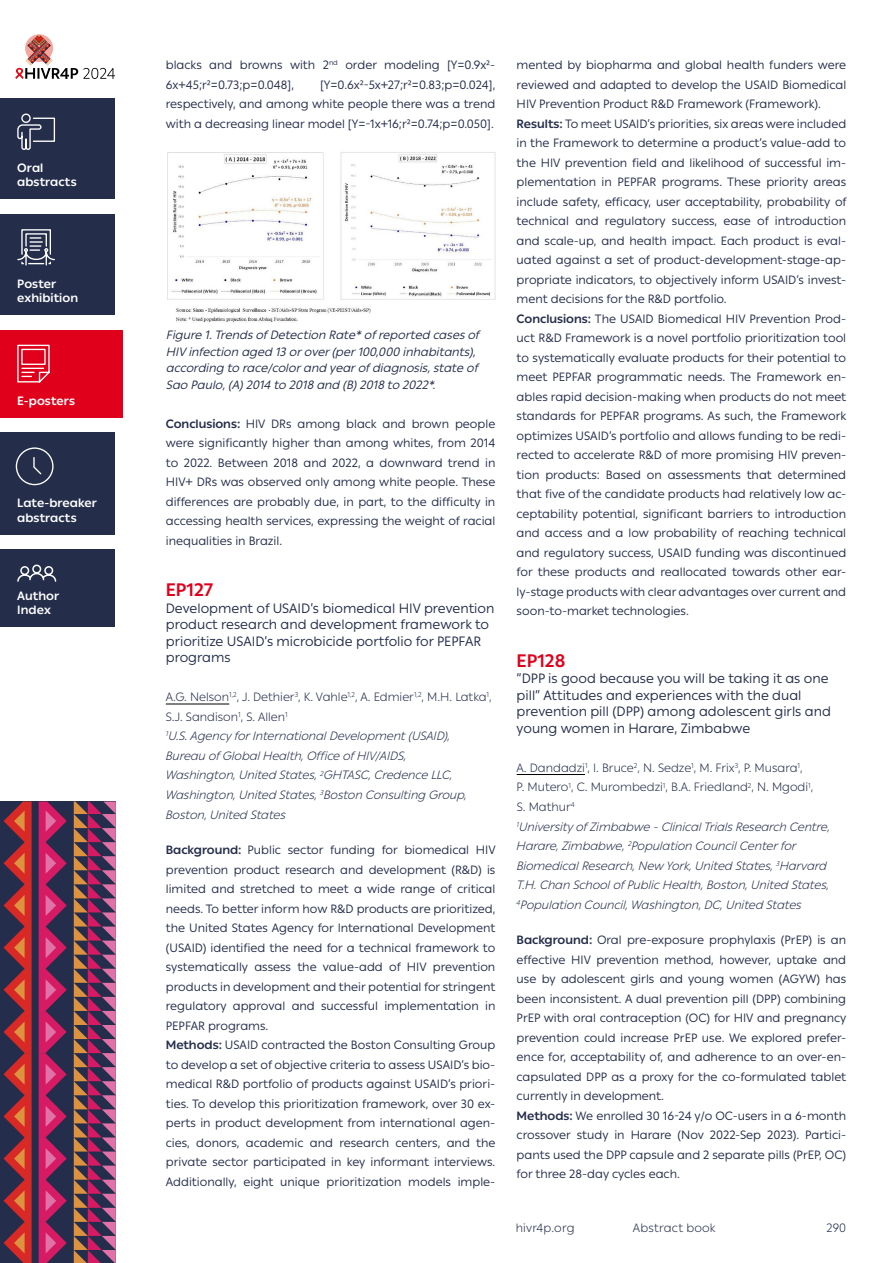
<style>
.page{position:relative;width:893px;height:1263px;background:#fff}
.page>*{position:absolute;margin:0;border:0;box-sizing:border-box;transform-origin:0 0}
.t1{font:700 18px "IAS Ribbon Sans";color:#e0001b}
.t2{font:13.5px/16.5px "IAS Ribbon Sans";color:#242d4a}
.t3{font:12px/19.5px "IAS Ribbon Sans";color:#242d4a}
.t4{font:italic 300 12px/19.5px "IAS Ribbon Sans";color:#242d4a}
.t5{font:italic 12px/16.5px "IAS Ribbon Sans";color:#242d4a}
.t6{font:700 12px/14.4px "IAS Ribbon Sans";letter-spacing:.005em;color:#fff}
.t7{font:300 12px "IAS Ribbon Sans";letter-spacing:.015em;color:#242d4a}
.s1{font-weight:700}
.s2{font-style:normal}
</style>
<div class="page">
<div style="left:0;top:330px;width:122px;height:87px;background:#e0001b"></div>
<div style="left:0;top:99px;width:115px;height:100px;background:#242d4a"></div>
<div style="left:0;top:214px;width:115px;height:101px;background:#242d4a"></div>
<div style="left:0;top:1053px;width:116px;height:210px;background:#242d4b"></div>
<div style="left:0;top:801px;width:116px;height:252px;background:#242d4b"></div>
<svg style="left:4px;top:801px;width:112px;height:462px"></svg>
<svg style="left:25px;top:34px;width:28px;height:28px"></svg>
<svg style="left:15px;top:36px;width:100px;height:43px"></svg>
<svg style="left:17px;top:344px;width:33px;height:39px"></svg>
<svg style="left:17px;top:113px;width:39px;height:37px"></svg>
<svg style="left:17px;top:229px;width:38px;height:37px"></svg>
<div style="left:0;top:550px;width:115px;height:77px;background:#242d4a"></div>
<div style="left:0;top:432px;width:115px;height:103px;background:#242d4a"></div>
<svg style="left:17px;top:564px;width:40px;height:18px"></svg>
<svg style="left:15px;top:447px;width:39px;height:39px"></svg>
<hr style="left:166px;top:704px;width:63px;height:1px;background:#000">
<img style="left:167px;top:152px;width:329px;height:170px">
<hr style="left:517px;top:774px;width:68px;height:1px;background:#000">
<p class="t6" style="left:17px;top:160px;width:61px">Oral abstracts</p>
<p class="t6" style="left:17px;top:276px;width:62px">Poster exhibition</p>
<p class="t6" style="left:17px;top:393px;width:59px">E-posters</p>
<p class="t6" style="left:17px;top:495px;width:81px">Late-breaker abstracts</p>
<p class="t6" style="left:17px;top:588px;width:43px">Author<br>Index</p>
<p class="t3" style="left:166px;top:55px;width:331px">blacks and browns with 2<sup>nd</sup> order modeling [Y=0.9x²-<br>6x+45;r²=0.73;p=0.048],</p>
<p class="t3" style="left:166px;top:74px;width:331px;text-align:justify;text-indent:154px">[Y=0.6x²-5x+27;r²=0.83;p=0.024], respectively, and among white people there was a trend with a decreasing linear model [Y=-1x+16;r²=0.74;p=0.050].</p>
<p class="t5" style="left:166px;top:326px;width:318px">Figure 1.TrendsofDetection Rate*ofreported casesof HIVinfection aged 13orover(per100,000 inhabitants), according to race/colorand yearofdiagnosis,state of Sao Paulo,(A)2014 to 2018 and (B)2018 to 2022*.</p>
<p class="t3" style="left:166px;top:413px;width:331px;text-align:justify"><span class="s1">Conclusions:</span> HIV DRs among black and brown people were significantly higher than among whites, from 2014 to 2022. Between 2018 and 2022, a downward trend in HIV+ DRs was observed only among white people. These differences are probably due, in part, to the difficulty in accessing health services, expressing the weight of racial inequalities in Brazil.</p>
<h1 class="t1" style="left:166px;top:576px;width:49px">EP127</h1>
<p class="t2" style="left:166px;top:599px;width:330px">Development of USAID’s biomedical HIV prevention product research and development framework to prioritize USAID’s microbicide portfolio for PEPFAR programs</p>
<p class="t4" style="left:166px;top:687px;width:327px"><span class="s2">A.G. Nelson</span><sup>1,2</sup><span class="s2">, J. Dethier</span><sup>3</sup><span class="s2">, K. Vahle</span><sup>1,2</sup><span class="s2">, A. Edmier</span><sup>1,2</sup><span class="s2">, M.H. Latka</span><sup>1</sup><span class="s2">, S.J. Sandison</span><sup>1</sup><span class="s2">, S. Allen</span><sup>1<br></sup><sup>1</sup>U.S. Agency for International Development (USAID), Bureau of Global Health, Office of HIV/AIDS,<br>Washington, United States, <sup>2</sup>GHTASC, Credence LLC, Washington, United States, <sup>3</sup>Boston Consulting Group, Boston, United States</p>
<p class="t3" style="left:166px;top:840px;width:331px"><span class="s1">Background:</span> Public sector funding for biomedical HIV prevention product research and development (R&amp;D) is limited and stretched to meet a wide range of critical needs. To better inform how R&amp;D products are prioritized, the United States Agency for International Development (USAID) identified the need for a technical framework to systematically assess the value-add of HIV prevention products in development and their potential for stringent regulatory approval and successful implementation in PEPFAR programs.<br><span class="s1">Methods:</span> USAID contracted the Boston Consulting Group to develop a set of objective criteria to assess USAID’s bio&shy;medical R&amp;D portfolio of products against USAID’s priori&shy;ties. To develop this prioritization framework, over 30 ex&shy;perts in product development from international agen&shy;cies, donors, academic and research centers, and the private sector participated in key informant interviews.<br>Additionally, eight unique prioritization models imple-</p>
<p class="t3" style="left:517px;top:55px;width:331px">mented by biopharma and global health funders were reviewed and adapted to develop the USAID Biomedical HIV Prevention Product R&amp;D Framework (Framework).<br><span class="s1">Results:</span> To meet USAID’s priorities, six areas were included in the Framework to determine a product’s value-add to the HIV prevention field and likelihood of successful im&shy;plementation in PEPFAR programs. These priority areas include safety, efficacy, user acceptability, probability of technical and regulatory success, ease of introduction and scale-up, and health impact. Each product is eval&shy;uated against a set of product-development-stage-ap&shy;propriate indicators, to objectively inform USAID’s invest&shy;ment decisions for the R&amp;D portfolio.<br><span class="s1">Conclusions:</span> The USAID Biomedical HIV Prevention Prod&shy;uct R&amp;D Framework is a novel portfolio prioritization tool to systematically evaluate products for their potential to meet PEPFAR programmatic needs. The Framework en&shy;ables rapid decision-making when products do not meet standards for PEPFAR programs. As such, the Framework optimizes USAID’s portfolio and allows funding to be redi&shy;rected to accelerate R&amp;D of more promising HIV preven&shy;tion products: Based on assessments that determined that five of the candidate products had relatively low ac&shy;ceptability potential, significant barriers to introduction and access and a low probability of reaching technical and regulatory success, USAID funding was discontinued for these products and reallocated towards other ear&shy;ly-stage products with clear advantages over current and soon-to-market technologies.</p>
<h1 class="t1" style="left:517px;top:647px;width:50px">EP128</h1>
<p class="t2" style="left:517px;top:670px;width:316px">“DPP is good because you will be taking it as one pill” Attitudes and experiences with the dual prevention pill (DPP) among adolescent girls and young women in Harare, Zimbabwe</p>
<p class="t4" style="left:517px;top:757px;width:315px"><span class="s2">A. Dandadzi</span><sup>1</sup><span class="s2">, I. Bruce</span><sup>2</sup><span class="s2">, N. Sedze</span><sup>1</sup><span class="s2">, M. Frix</span><sup>3</sup><span class="s2">, P. Musara</span><sup>1</sup><span class="s2">,<br>P. Mutero</span><sup>1</sup><span class="s2">, C. Murombedzi</span><sup>1</sup><span class="s2">, B.A. Friedland</span><sup>2</sup><span class="s2">, N. Mgodi</span><sup>1</sup><span class="s2">,<br>S. Mathur</span><sup>4<br></sup><sup>1</sup>University of Zimbabwe - Clinical Trials Research Centre, Harare, Zimbabwe, <sup>2</sup>Population Council Center for Biomedical Research, New York, United States, <sup>3</sup>Harvard T.H. Chan School of Public Health, Boston, United States, <sup>4</sup>Population Council, Washington, DC, United States</p>
<p class="t3" style="left:517px;top:930px;width:331px"><span class="s1">Background:</span> Oral pre-exposure prophylaxis (PrEP) is an effective HIV prevention method, however, uptake and use by adolescent girls and young women (AGYW) has been inconsistent. A dual prevention pill (DPP) combining PrEP with oral contraception (OC) for HIV and pregnancy prevention could increase PrEP use. We explored prefer&shy;ence for, acceptability of, and adherence to an over-en&shy;capsulated DPP as a proxy for the co-formulated tablet currently in development.<br><span class="s1">Methods:</span> We enrolled 30 16-24 y/o OC-users in a 6-month crossover study in Harare (Nov 2022-Sep 2023). Partici&shy;pants used the DPP capsule and 2 separate pills (PrEP, OC) for three 28-day cycles each.</p>
<p class="t7" style="left:516px;top:1218px;width:60px">hivr4p.org</p>
<p class="t7" style="left:633px;top:1218px;width:84px">Abstract book</p>
<p class="t7" style="left:826px;top:1218px;width:21px">290</p>
</div>
